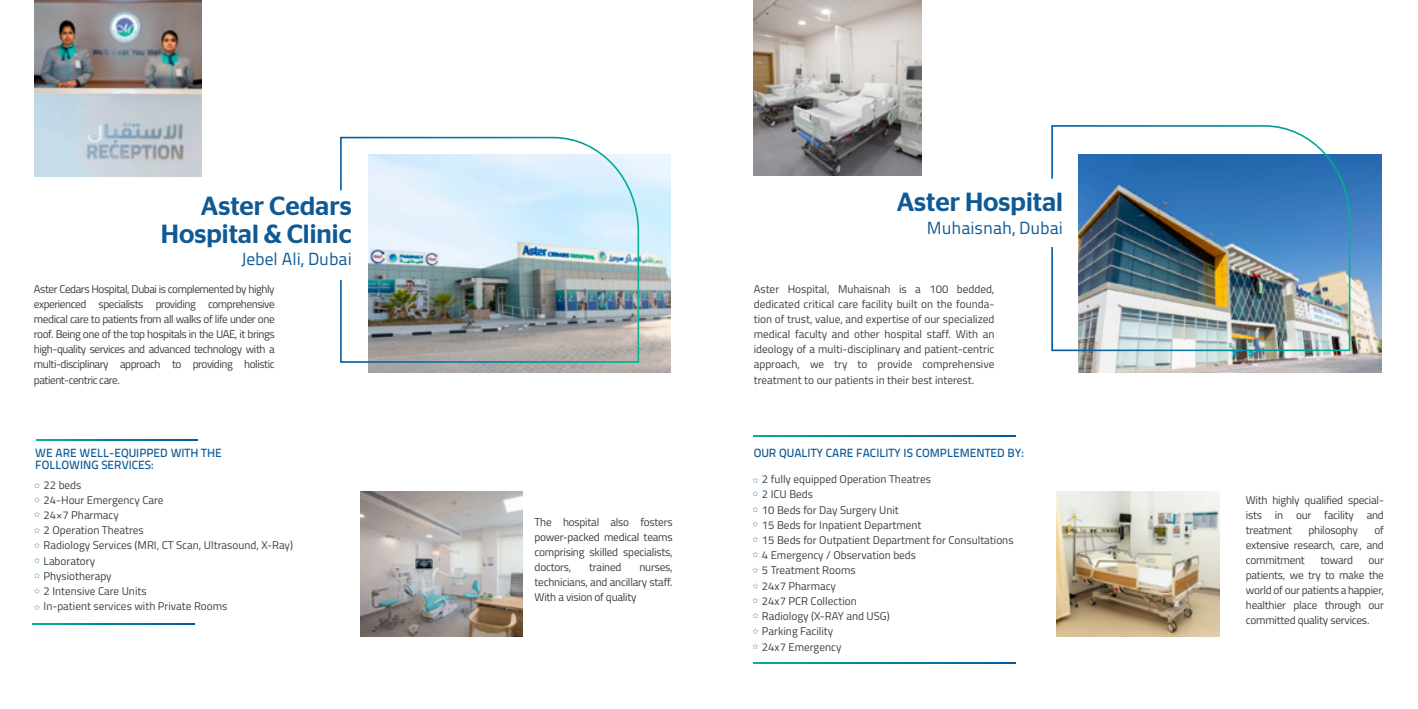
<style>
.page{position:relative;width:1418px;height:709px;background:#fff}
.page>*{position:absolute;margin:0;border:0;box-sizing:border-box;transform-origin:0 0}
.t1{font:500 26.25px/27.4px "Stag Sans";color:#0f5a95;text-align:right}
.t2{font:17.5px "Titillium Text 22 L";color:#0f5a95}
.t3{font:500 11.88px/12.2px "Titillium Text 22 L";color:#0f5a95}
.t4{font:11.25px/15.1px "Titillium Web";letter-spacing:-.02em;color:#3b3f41;text-align:justify}
.t5{font:11.25px/15.2px "Titillium";color:#3b3f41}
</style>
<div class="page">
<img style="left:1078px;top:154px;width:303px;height:219px">
<img style="left:368px;top:154px;width:302px;height:219px">
<svg style="left:36px;top:439px;width:162px;height:1px"></svg>
<svg style="left:33px;top:624px;width:161px;height:1px"></svg>
<svg style="left:34px;top:483px;width:6px;height:5px"></svg>
<svg style="left:34px;top:497px;width:6px;height:5px"></svg>
<svg style="left:34px;top:512px;width:6px;height:4px"></svg>
<svg style="left:34px;top:528px;width:6px;height:5px"></svg>
<svg style="left:34px;top:543px;width:6px;height:4px"></svg>
<svg style="left:34px;top:558px;width:6px;height:5px"></svg>
<svg style="left:34px;top:573px;width:6px;height:5px"></svg>
<svg style="left:34px;top:588px;width:6px;height:5px"></svg>
<svg style="left:34px;top:605px;width:6px;height:4px"></svg>
<svg style="left:753px;top:435px;width:262px;height:1px"></svg>
<svg style="left:753px;top:662px;width:262px;height:1px"></svg>
<svg style="left:752px;top:478px;width:6px;height:4px"></svg>
<svg style="left:752px;top:491px;width:6px;height:5px"></svg>
<svg style="left:753px;top:507px;width:5px;height:5px"></svg>
<svg style="left:752px;top:521px;width:6px;height:5px"></svg>
<svg style="left:752px;top:537px;width:6px;height:4px"></svg>
<svg style="left:753px;top:552px;width:5px;height:5px"></svg>
<svg style="left:752px;top:567px;width:6px;height:5px"></svg>
<svg style="left:752px;top:583px;width:6px;height:5px"></svg>
<svg style="left:753px;top:598px;width:5px;height:5px"></svg>
<svg style="left:753px;top:613px;width:5px;height:5px"></svg>
<svg style="left:752px;top:629px;width:6px;height:4px"></svg>
<svg style="left:752px;top:644px;width:6px;height:4px"></svg>
<img style="left:340px;top:136px;width:300px;height:227px">
<img style="left:1051px;top:125px;width:300px;height:227px">
<img style="left:34px;top:0;width:168px;height:176px">
<img style="left:360px;top:491px;width:163px;height:145px">
<img style="left:753px;top:0;width:168px;height:175px">
<img style="left:1056px;top:491px;width:163px;height:145px">
<h1 class="t1" style="left:161px;top:192px;width:192px">Aster Cedars<br>Hospital &amp; Clinic</h1>
<h2 class="t2" style="left:241px;top:246px;width:112px">Jebel Ali, Dubai</h2>
<p class="t4" style="left:34px;top:281px;width:242px">Aster Cedars Hospital, Dubai is complemented by highly experienced specialists providing comprehensive medical care to patients from all walks of life under one roof. Being one of the top hospitals in the UAE, it brings high-quality services and advanced technology with a multi-disciplinary approach to providing holistic patient-centric care.</p>
<p class="t3" style="left:35px;top:446px;width:188px">WE ARE WELL-EQUIPPED WITH THE<br>FOLLOWING SERVICES:</p>
<p class="t5" style="left:44px;top:476px;width:251px">22 beds<br>24-Hour Emergency Care<br>24×7 Pharmacy<br>2 Operation Theatres<br>Radiology Services (MRI, CT Scan, Ultrasound, X-Ray)<br>Laboratory<br>Physiotherapy<br>2 Intensive Care Units<br>In-patient services with Private Rooms</p>
<p class="t4" style="left:534px;top:513px;width:140px">The hospital also fosters power-packed medical teams comprising skilled specialists, doctors,</p>
<p class="t4" style="left:589px;top:559px;width:34px">trained</p>
<p class="t4" style="left:534px;top:559px;width:140px;text-indent:105px">nurses, technicians, and ancillary staff.<br>With a vision of quality</p>
<h1 class="t1" style="left:896px;top:188px;width:168px">Aster Hospital</h1>
<h2 class="t2" style="left:926px;top:215px;width:138px">Muhaisnah, Dubai</h2>
<p class="t4" style="left:753px;top:281px;width:242px">Aster Hospital, Muhaisnah is a 100 bedded, dedicated critical care facility built on the founda&shy;tion of trust, value, and expertise of our specialized medical faculty and other hospital staff. With an ideology of a multi-disciplinary and patient-centric approach, we try to provide comprehensive treatment to our patients in their best interest.</p>
<p class="t3" style="left:753px;top:446px;width:272px">OUR QUALITY CARE FACILITY IS COMPLEMENTED BY:</p>
<p class="t5" style="left:762px;top:471px;width:253px">2 fully equipped Operation Theatres<br>2 ICU Beds<br>10 Beds for Day Surgery Unit<br>15 Beds for Inpatient Department<br>15 Beds for Outpatient Department for Consultations<br>4 Emergency / Observation beds<br>5 Treatment Rooms<br>24x7 Pharmacy<br>24x7 PCR Collection<br>Radiology (X-RAY and USG)<br>Parking Facility<br>24x7 Emergency</p>
<p class="t4" style="left:1245px;top:491px;width:140px">With highly qualified special&shy;ists in our facility and treatment</p>
<p class="t4" style="left:1245px;top:522px;width:140px;text-indent:129px">of extensive research, care, and commitment</p>
<p class="t4" style="left:1308px;top:522px;width:51px">philosophy</p>
<p class="t4" style="left:1320px;top:552px;width:34px">toward</p>
<p class="t4" style="left:1245px;top:552px;width:140px;text-indent:123px">our patients, we try to make the world of our patients a happier, healthier place through our committed quality services.</p>
</div>
